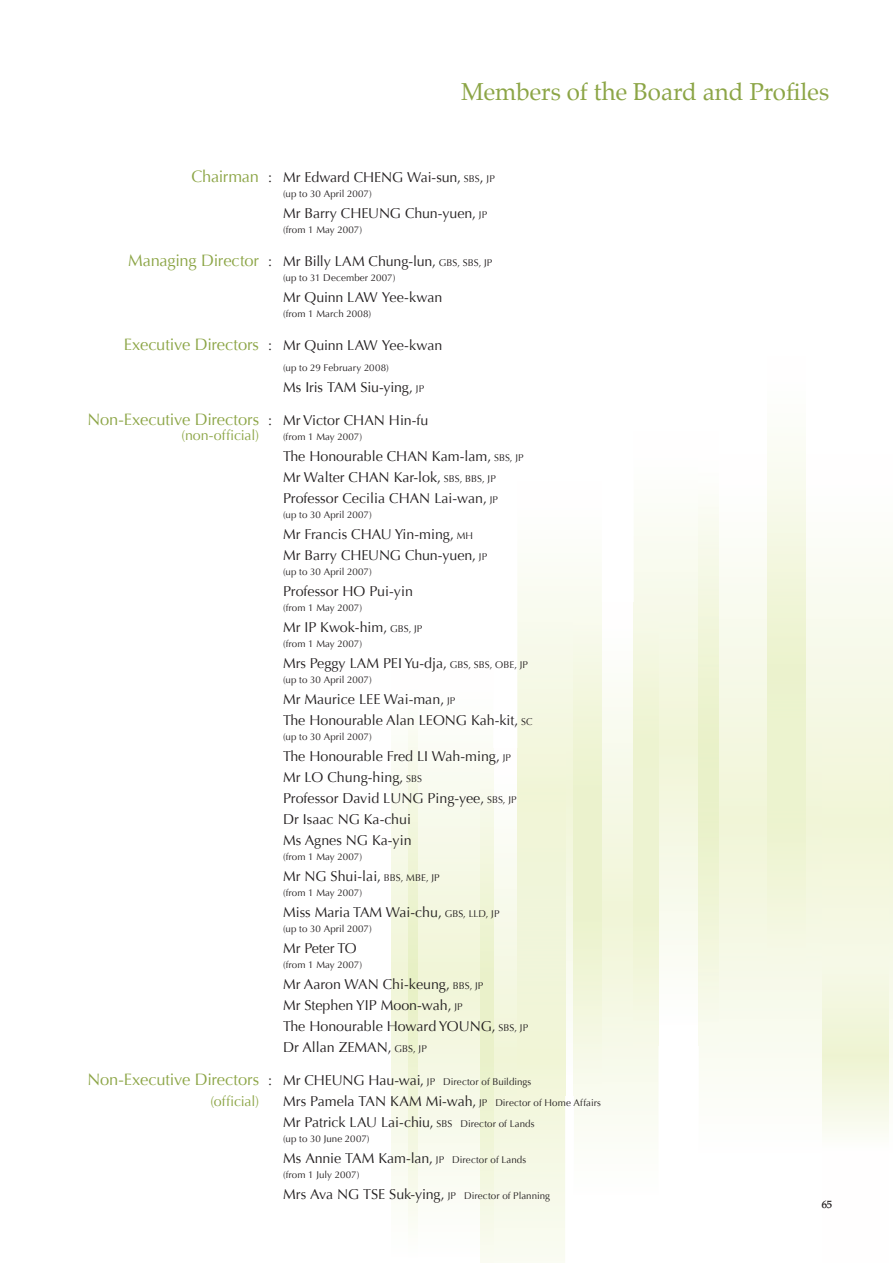
<style>
.page{position:relative;width:893px;height:1263px;background:#fff}
.page>*{position:absolute;margin:0;border:0;box-sizing:border-box;transform-origin:0 0}
.t1{font:24px "Palatino";color:#8ca546}
.t2{font:16.5px "Optima";letter-spacing:-.01em;color:#8ca546}
.t3{font:14.25px/21px "Optima";color:#231f20}
.t4{font:14.25px "Optima";letter-spacing:-.01em;color:#8ca546}
.t5{font:10.5px "Palatino";color:#231f20}
.t6{font:9.75px "Optima";letter-spacing:.01em;color:#231f20}
.s1{font-size:16.5px;color:#8ca546}
.s2{font-size:9.75px}
.s3{font-size:14.25px;color:#231f20}
.s4{font-size:9.75px;color:#231f20}
.s5{font-size:14.25px}
</style>
<div class="page">
<svg style="left:391px;top:722px;width:18px;height:503px"></svg>
<svg style="left:418px;top:752px;width:63px;height:511px"></svg>
<svg style="left:493px;top:752px;width:72px;height:511px"></svg>
<svg style="left:517px;top:573px;width:85px;height:522px"></svg>
<div style="left:517px;top:749px;width:48px;height:346px;background:#f1f5d9"></div>
<svg style="left:574px;top:602px;width:85px;height:529px"></svg>
<img style="left:574px;top:602px;width:28px;height:493px">
<svg style="left:634px;top:506px;width:65px;height:539px"></svg>
<img style="left:634px;top:602px;width:25px;height:443px">
<svg style="left:699px;top:454px;width:194px;height:623px"></svg>
<img style="left:699px;top:454px;width:19px;height:591px">
<img style="left:822px;top:743px;width:67px;height:391px">
<div style="left:768px;top:356px;width:38px;height:98px;background:#fdfdfa"></div>
<img style="left:768px;top:454px;width:38px;height:515px">
<p class="t1" style="left:461px;top:71px;width:370px">Members of the Board and Profiles</p>
<p class="t3" style="left:191px;top:167px;width:305px"><span class="s1">Chairman</span> : Mr Edward CHENG Wai-sun, <span class="s2">SBS</span>, <span class="s2">JP</span></p>
<p class="t6" style="left:283px;top:188px;width:90px">(up to 30 April 2007)</p>
<p class="t3" style="left:283px;top:203px;width:206px">Mr Barry CHEUNG Chun-yuen, <span class="s2">JP</span></p>
<p class="t6" style="left:283px;top:224px;width:81px">(from 1 May 2007)</p>
<p class="t3" style="left:128px;top:251px;width:366px"><span class="s1">Managing Director</span> : Mr Billy LAM Chung-lun, <span class="s2">GBS, SBS, JP</span></p>
<p class="t6" style="left:283px;top:272px;width:114px">(up to 31 December 2007)</p>
<p class="t3" style="left:283px;top:287px;width:161px">Mr Quinn LAW Yee-kwan</p>
<p class="t6" style="left:283px;top:308px;width:90px">(from 1 March 2008)</p>
<p class="t3" style="left:124px;top:335px;width:320px"><span class="s1">Executive Directors</span> : Mr Quinn LAW Yee-kwan</p>
<p class="t6" style="left:283px;top:362px;width:107px">(up to 29 February 2008)</p>
<p class="t3" style="left:283px;top:377px;width:143px">Ms Iris TAM Siu-ying, <span class="s2">JP</span></p>
<p class="t2" style="left:87px;top:410px;width:343px">Non-Executive Directors <span class="s3">: Mr Victor CHAN Hin-fu</span></p>
<p class="t4" style="left:182px;top:427px;width:79px">(non-official)</p>
<p class="t6" style="left:283px;top:431px;width:81px">(from 1 May 2007)</p>
<p class="t3" style="left:283px;top:446px;width:242px">The Honourable CHAN Kam-lam, <span class="s2">SBS, JP<br></span>Mr Walter CHAN Kar-lok, <span class="s2">SBS, BBS, JP<br></span>Professor Cecilia CHAN Lai-wan, <span class="s2">JP</span></p>
<p class="t6" style="left:283px;top:509px;width:90px">(up to 30 April 2007)</p>
<p class="t3" style="left:283px;top:524px;width:206px">Mr Francis CHAU Yin-ming, <span class="s2">MH<br></span>Mr Barry CHEUNG Chun-yuen, <span class="s2">JP</span></p>
<p class="t6" style="left:283px;top:566px;width:90px">(up to 30 April 2007)</p>
<p class="t3" style="left:283px;top:581px;width:131px">Professor HO Pui-yin</p>
<p class="t6" style="left:283px;top:602px;width:81px">(from 1 May 2007)</p>
<p class="t3" style="left:283px;top:617px;width:141px">Mr IP Kwok-him, <span class="s2">GBS, JP</span></p>
<p class="t6" style="left:283px;top:638px;width:81px">(from 1 May 2007)</p>
<p class="t3" style="left:283px;top:653px;width:246px">Mrs Peggy LAM PEI Yu-dja, <span class="s2">GBS, SBS, OBE, JP</span></p>
<p class="t6" style="left:283px;top:674px;width:90px">(up to 30 April 2007)</p>
<p class="t3" style="left:283px;top:689px;width:251px">Mr Maurice LEE Wai-man, <span class="s2">JP<br></span>The Honourable Alan LEONG Kah-kit, <span class="s2">SC</span></p>
<p class="t6" style="left:283px;top:731px;width:90px">(up to 30 April 2007)</p>
<p class="t3" style="left:283px;top:746px;width:235px">The Honourable Fred LI Wah-ming, <span class="s2">JP<br></span>Mr LO Chung-hing, <span class="s2">SBS<br></span>Professor David LUNG Ping-yee, <span class="s2">SBS, JP<br></span>Dr Isaac NG Ka-chui<br>Ms Agnes NG Ka-yin</p>
<p class="t6" style="left:283px;top:851px;width:81px">(from 1 May 2007)</p>
<p class="t3" style="left:283px;top:866px;width:158px">Mr NG Shui-lai, <span class="s2">BBS, MBE, JP</span></p>
<p class="t6" style="left:283px;top:887px;width:81px">(from 1 May 2007)</p>
<p class="t3" style="left:283px;top:902px;width:218px">Miss Maria TAM Wai-chu, <span class="s2">GBS, LLD, JP</span></p>
<p class="t6" style="left:283px;top:923px;width:90px">(up to 30 April 2007)</p>
<p class="t3" style="left:283px;top:938px;width:75px">Mr Peter TO</p>
<p class="t6" style="left:283px;top:959px;width:81px">(from 1 May 2007)</p>
<p class="t3" style="left:283px;top:974px;width:247px">Mr Aaron WAN Chi-keung, <span class="s2">BBS, JP<br></span>Mr Stephen YIP Moon-wah, <span class="s2">JP<br></span>The Honourable Howard YOUNG, <span class="s2">SBS, JP<br></span>Dr Allan ZEMAN, <span class="s2">GBS, JP</span></p>
<p class="t2" style="left:87px;top:1070px;width:445px">Non-Executive Directors <span class="s3">: Mr CHEUNG Hau-wai,</span> <span class="s4">JP Director of Buildings</span></p>
<p class="t4" style="left:210px;top:1093px;width:50px">(official)</p>
<p class="t6" style="left:283px;top:1097px;width:319px"><span class="s5">Mrs Pamela TAN KAM Mi-wah,</span> JP Director of Home Affairs</p>
<p class="t3" style="left:283px;top:1112px;width:253px">Mr Patrick LAU Lai-chiu, <span class="s2">SBS Director of Lands</span></p>
<p class="t6" style="left:283px;top:1133px;width:88px">(up to 30 June 2007)</p>
<p class="t3" style="left:283px;top:1148px;width:245px">Ms Annie TAM Kam-lan, <span class="s2">JP Director of Lands</span></p>
<p class="t6" style="left:283px;top:1169px;width:78px">(from 1 July 2007)</p>
<p class="t3" style="left:283px;top:1184px;width:268px">Mrs Ava NG TSE Suk-ying, <span class="s2">JP Director of Planning</span></p>
<p class="t5" style="left:822px;top:1196px;width:12px">65</p>
</div>
